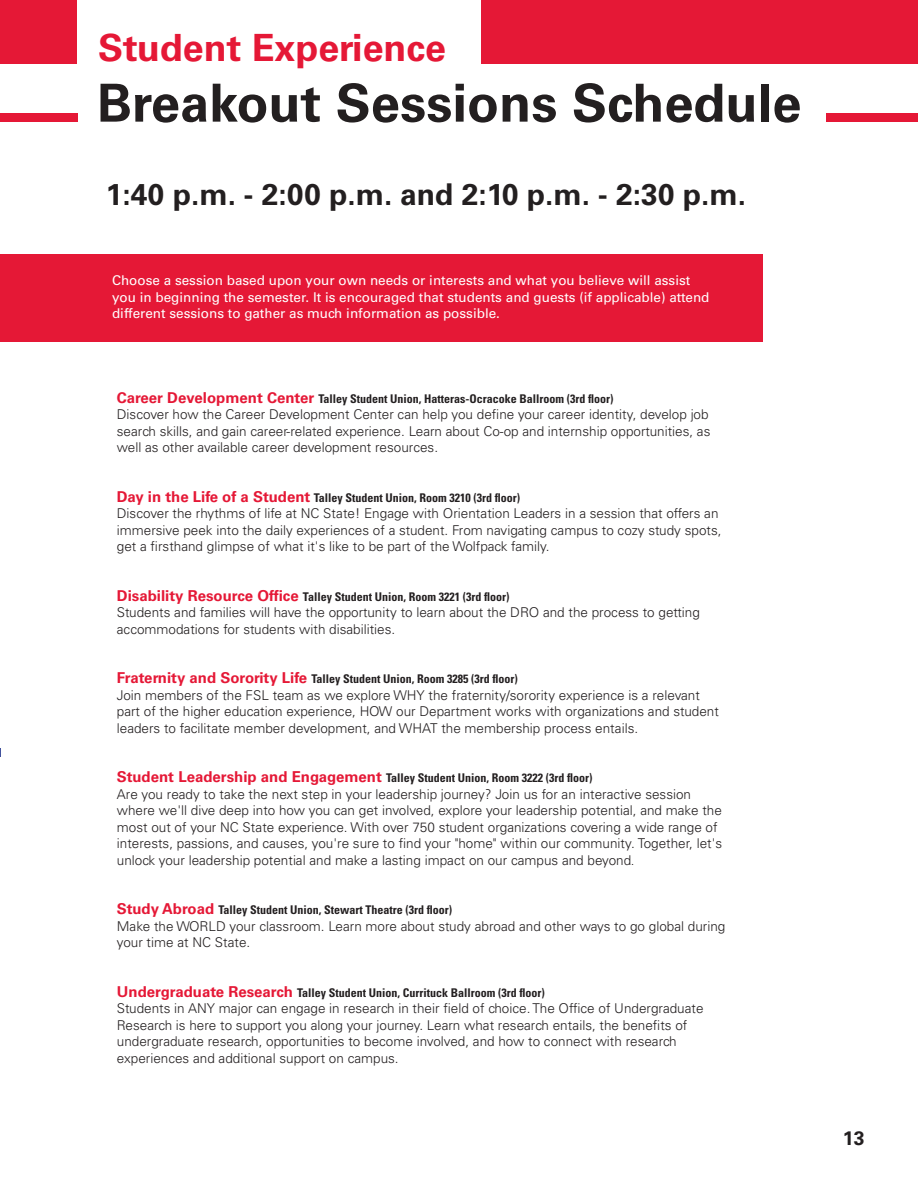
<style>
.page{position:relative;width:918px;height:1188px;background:#fff}
.page>*{position:absolute;margin:0;border:0;box-sizing:border-box;transform-origin:0 0}
.t1{font:700 52.5px "Univers LT Std";color:#231f20}
.t2{font:700 37.5px "Univers LT Std";color:#e51836}
.body_text{font:700 30px "Univers LT Std";color:#231f20}
.t3{font:700 19.5px "Univers LT Std";color:#231f20}
.body_text-2{font:300 13.5px/16.5px "Univers LT Std";color:#231f20}
.body_text-3{font:13.5px/16.5px "Univers LT Std";color:#fff}
.body_text-4{font:700 condensed 12px "Univers LT Std";color:#231f20}
.s1{font-stretch:normal;font-size:15px;color:#e51836}
.s2{font-stretch:condensed}
</style>
<div class="page">
<div style="left:0;top:254px;width:763px;height:88px;background:#e51836"></div>
<div style="left:0;top:0;width:918px;height:63px;background:#e51836"></div>
<div style="left:77px;top:0;width:404px;height:85px;background:#fff"></div>
<div style="left:0;top:114px;width:78px;height:8px;background:#e51836"></div>
<div style="left:827px;top:113px;width:91px;height:8px;background:#e51836"></div>
<p class="t2" style="left:98px;top:26px;width:350px">Student Experience</p>
<p class="t1" style="left:97px;top:72px;width:706px">Breakout Sessions Schedule</p>
<p class="body_text" style="left:106px;top:177px;width:642px">1:40 p.m. - 2:00 p.m. and 2:10 p.m. - 2:30 p.m.</p>
<p class="body_text-3" style="left:112px;top:272px;width:599px">Choose a session based upon your own needs or interests and what you believe will assist you in beginning the semester. It is encouraged that students and guests (if applicable) attend different sessions to gather as much information as possible.</p>
<p class="body_text-4" style="left:117px;top:391px;width:498px"><span class="s1">Career Development Center</span> Talley Student Union, Hatteras-Ocracoke Ballroom (3rd floor)</p>
<p class="body_text-2" style="left:117px;top:406px;width:595px">Discover how the Career Development Center can help you define your career identity, develop job search skills, and gain career-related experience. Learn about Co-op and internship opportunities, as well as other available career development resources.</p>
<p class="body_text-4" style="left:117px;top:490px;width:405px"><span class="s1">Day in the Life of a Student</span> Talley Student Union, Room 3210 (3rd floor)</p>
<p class="body_text-2" style="left:117px;top:505px;width:606px">Discover the rhythms of life at NC State! Engage with Orientation Leaders in a session that offers an immersive peek into the daily experiences of a student. From navigating campus to cozy study spots, get a firsthand glimpse of what it's like to be part of the Wolfpack family.</p>
<p class="body_text-4" style="left:117px;top:589px;width:394px"><span class="s1">Disability Resource Office</span> Talley Student Union, Room 3221 (3rd floor)</p>
<p class="body_text-2" style="left:117px;top:604px;width:585px">Students and families will have the opportunity to learn about the DRO and the process to getting accommodations for students with disabilities.</p>
<p class="body_text-4" style="left:117px;top:671px;width:402px"><span class="s1">Fraternity and Sorority Life</span> Talley Student Union, Room 3285 (3rd floor)</p>
<p class="body_text-2" style="left:117px;top:687px;width:604px">Join members of the FSL team as we explore WHY the fraternity/sorority experience is a relevant part of the higher education experience, HOW our Department works with organizations and student leaders to facilitate member development, and WHAT the membership process entails.</p>
<p class="body_text-4" style="left:117px;top:770px;width:477px"><span class="s1">Student Leadership and Engagement</span> Talley Student Union, Room 3222 (3rd floor)</p>
<p class="body_text-2" style="left:117px;top:786px;width:607px">Are you ready to take the next step in your leadership journey? Join us for an interactive session where we'll dive deep into how you can get involved, explore your leadership potential, and make the most out of your NC State experience. With over 750 student organizations covering a wide range of interests, passions, and causes, you're sure to find your "home" within our community. Together, let's unlock your leadership potential and make a lasting impact on our campus and beyond<span class="s2">.</span></p>
<p class="body_text-4" style="left:117px;top:902px;width:337px"><span class="s1">Study Abroad</span> Talley Student Union, Stewart Theatre (3rd floor)</p>
<p class="body_text-2" style="left:117px;top:918px;width:610px">Make the WORLD your classroom. Learn more about study abroad and other ways to go global during your time at NC State.</p>
<p class="body_text-4" style="left:117px;top:985px;width:429px"><span class="s1">Undergraduate Research</span> Talley Student Union, Currituck Ballroom (3rd floor)</p>
<p class="body_text-2" style="left:117px;top:1000px;width:588px">Students in ANY major can engage in research in their field of choice. The Office of Undergraduate Research is here to support you along your journey. Learn what research entails, the benefits of undergraduate research, opportunities to become involved, and how to connect with research experiences and additional support on campus.</p>
<h3 class="t3" style="left:843px;top:1127px;width:23px">13</h3>
</div>
